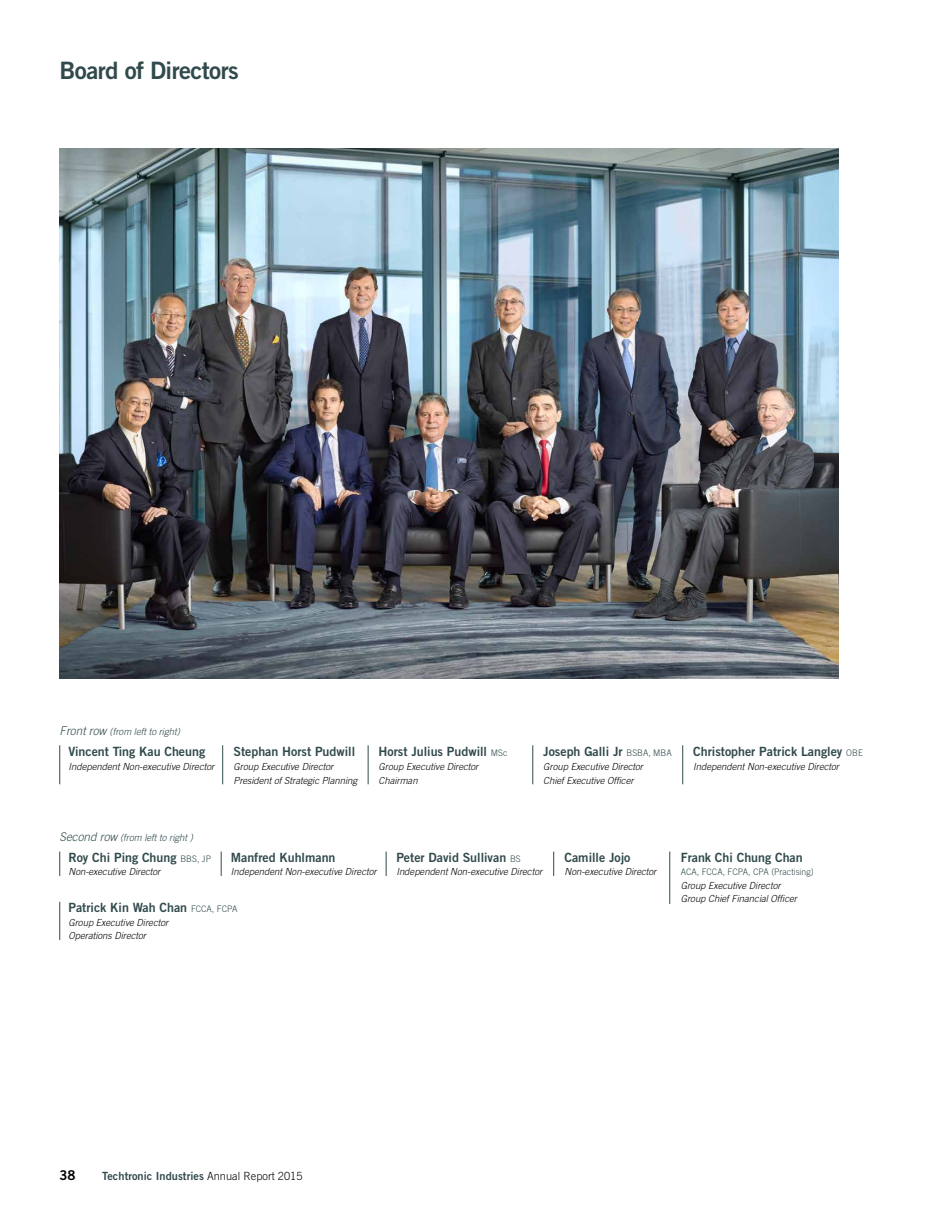
<style>
.page{position:relative;width:936px;height:1212px;background:#fff}
.page>*{position:absolute;margin:0;border:0;box-sizing:border-box;transform-origin:0 0}
.t1{font:24px "Trade Gothic Bold Two";letter-spacing:-.025em;color:#314a4c}
.t2{font:13.5px "Trade Gothic Bold Two";color:#000}
.t3{font:12.75px "Trade Gothic Bold Two";color:#314a4c}
.t4{font:11.25px "Trade Gothic Bold Two";letter-spacing:.005em;color:#314a4c}
.t5{font:italic 300 9.75px/14.2px "Trade Gothic";color:#000}
.t6{font:italic 300 9.75px "Trade Gothic";color:#314a4c}
.t7{font:300 9px "Trade Gothic";color:#314a4c}
.s1{font-size:12px}
.s2{font-family:"Trade Gothic";font-weight:300;font-size:9px}
.s3{font-family:"Trade Gothic";font-weight:300;color:#000}
</style>
<div class="page">
<svg style="left:221px;top:851px;width:1px;height:25px"></svg>
<svg style="left:386px;top:851px;width:1px;height:25px"></svg>
<svg style="left:553px;top:851px;width:1px;height:25px"></svg>
<hr style="left:669px;top:851px;width:1px;height:53px;background:#314a4c">
<hr style="left:59px;top:902px;width:1px;height:38px;background:#314a4c">
<svg style="left:59px;top:851px;width:1px;height:25px"></svg>
<hr style="left:59px;top:745px;width:1px;height:39px;background:#314a4c">
<hr style="left:222px;top:745px;width:1px;height:39px;background:#314a4c">
<hr style="left:368px;top:745px;width:1px;height:39px;background:#314a4c">
<hr style="left:532px;top:745px;width:1px;height:39px;background:#314a4c">
<hr style="left:682px;top:745px;width:1px;height:39px;background:#314a4c">
<img style="left:60px;top:149px;width:778px;height:529px">
<h1 class="t1" style="left:60px;top:56px;width:181px">Board of Directors</h1>
<p class="t6" style="left:60px;top:726px;width:122px"><span class="s1">Front row</span> (from left to right)</p>
<h3 class="t3" style="left:68px;top:743px;width:138px">Vincent Ting Kau Cheung</h3>
<p class="t5" style="left:68px;top:759px;width:147px">Independent Non-executive Director</p>
<h3 class="t3" style="left:233px;top:743px;width:123px">Stephan Horst Pudwill</h3>
<p class="t5" style="left:233px;top:759px;width:125px">Group Executive Director<br>President of Strategic Planning</p>
<h3 class="t3" style="left:378px;top:743px;width:130px">Horst Julius Pudwill <span class="s2">MSc</span></h3>
<p class="t5" style="left:378px;top:759px;width:101px">Group Executive Director<br>Chairman</p>
<h3 class="t3" style="left:543px;top:743px;width:130px">Joseph Galli Jr <span class="s2">BSBA, MBA</span></h3>
<p class="t5" style="left:543px;top:759px;width:101px">Group Executive Director<br>Chief Executive Officer</p>
<h3 class="t3" style="left:693px;top:743px;width:171px">Christopher Patrick Langley <span class="s2">OBE</span></h3>
<p class="t5" style="left:693px;top:759px;width:147px">Independent Non-executive Director</p>
<p class="t6" style="left:60px;top:832px;width:135px"><span class="s1">Second row</span> (from left to right )</p>
<h3 class="t3" style="left:68px;top:849px;width:144px">Roy Chi Ping Chung <span class="s2">BBS, JP</span></h3>
<p class="t5" style="left:68px;top:865px;width:93px">Non-executive Director</p>
<h3 class="t3" style="left:231px;top:849px;width:106px">Manfred Kuhlmann</h3>
<p class="t5" style="left:231px;top:865px;width:147px">Independent Non-executive Director</p>
<h3 class="t3" style="left:68px;top:900px;width:170px">Patrick Kin Wah Chan <span class="s2">FCCA, FCPA</span></h3>
<p class="t5" style="left:68px;top:915px;width:101px;line-height:13.5px">Group Executive Director<br>Operations Director</p>
<h3 class="t3" style="left:396px;top:849px;width:126px">Peter David Sullivan <span class="s2">BS</span></h3>
<p class="t5" style="left:396px;top:865px;width:147px">Independent Non-executive Director</p>
<h3 class="t3" style="left:564px;top:849px;width:67px">Camille Jojo</h3>
<p class="t5" style="left:564px;top:865px;width:93px">Non-executive Director</p>
<h3 class="t3" style="left:680px;top:849px;width:123px">Frank Chi Chung Chan</h3>
<p class="t7" style="left:680px;top:867px;width:134px">ACA, FCCA, FCPA, CPA (Practising)</p>
<p class="t5" style="left:680px;top:878px;width:118px;line-height:13.5px">Group Executive Director<br>Group Chief Financial Officer</p>
<h2 class="t2" style="left:60px;top:1167px;width:18px">38</h2>
<p class="t4" style="left:102px;top:1169px;width:202px">Techtronic Industries <span class="s3">Annual Report 2015</span></p>
</div>
